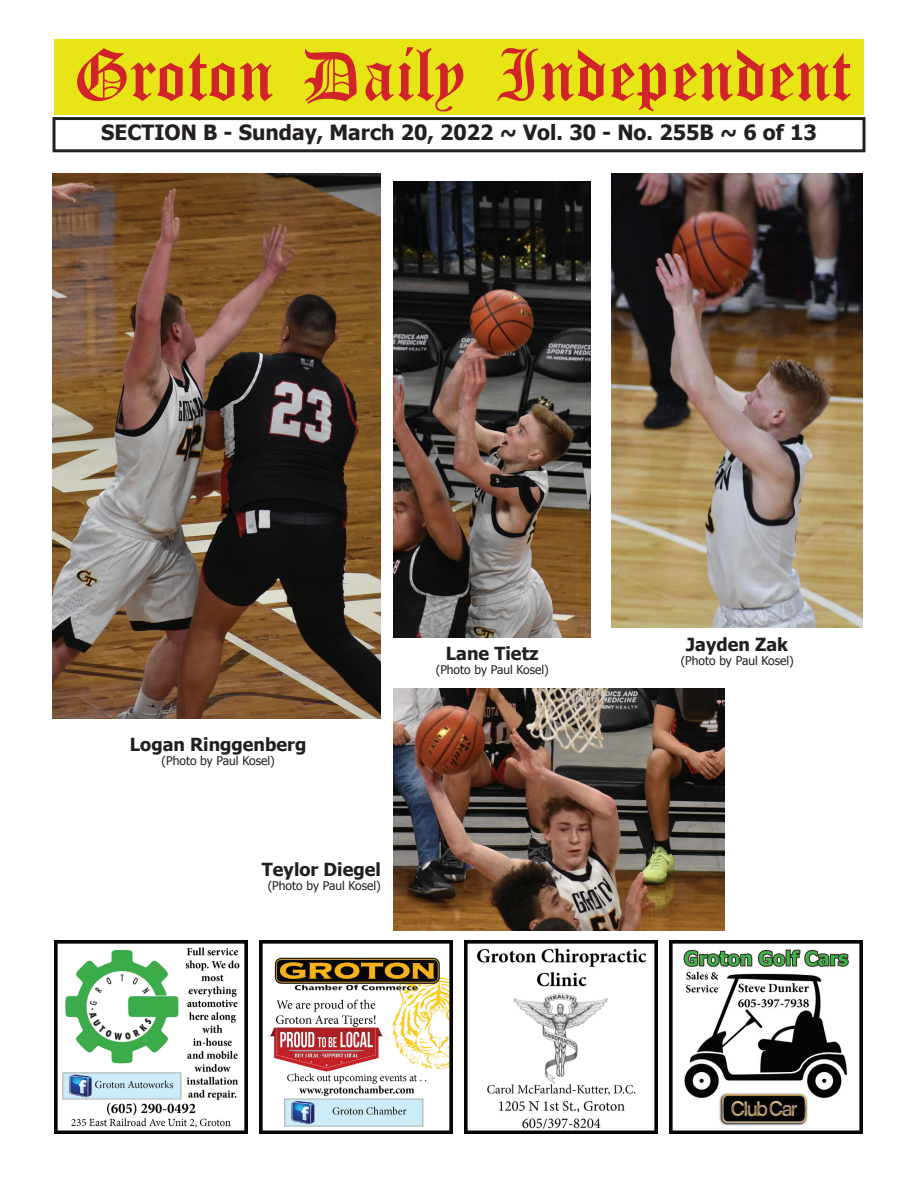
<style>
.page{position:relative;width:918px;height:1188px;background:#fff}
.page>*{position:absolute;margin:0;border:0;box-sizing:border-box;transform-origin:0 0}
.t1{font:54px "Old English Five";color:#d1232a}
.t2{font:700 21px "Tahoma";color:#231f20}
.t3{font:700 18px "Tahoma";color:#231f20}
.t4{font:12px "Tahoma";color:#231f20}
</style>
<div class="page">
<div style="left:52px;top:117px;width:814px;height:35px;border:3px solid #231f20"></div>
<div style="left:54px;top:40px;width:810px;height:75px;background:#e7e515"></div>
<img style="left:54px;top:941px;width:193px;height:193px">
<img style="left:259px;top:941px;width:193px;height:193px">
<img style="left:464px;top:941px;width:193px;height:193px">
<img style="left:669px;top:941px;width:193px;height:193px">
<img style="left:612px;top:174px;width:250px;height:453px">
<img style="left:52px;top:174px;width:329px;height:545px">
<img style="left:394px;top:182px;width:197px;height:455px">
<img style="left:394px;top:688px;width:330px;height:242px">
<h1 class="t1" style="left:73px;top:50px;width:779px">Groton Daily Independent</h1>
<h2 class="t2" style="left:101px;top:117px;width:717px">SECTION B - Sunday, March 20, 2022 ~ Vol. 30 - No. 255B ~ 6 of 13</h2>
<h3 class="t3" style="left:130px;top:732px;width:178px">Logan Ringgenberg</h3>
<p class="t4" style="left:162px;top:753px;width:115px">(Photo by Paul Kosel)</p>
<h3 class="t3" style="left:262px;top:856px;width:120px">Teylor Diegel</h3>
<p class="t4" style="left:268px;top:878px;width:115px">(Photo by Paul Kosel)</p>
<h3 class="t3" style="left:446px;top:640px;width:94px">Lane Tietz</h3>
<p class="t4" style="left:436px;top:662px;width:115px">(Photo by Paul Kosel)</p>
<h3 class="t3" style="left:686px;top:632px;width:103px">Jayden Zak</h3>
<p class="t4" style="left:681px;top:653px;width:115px">(Photo by Paul Kosel)</p>
</div>
